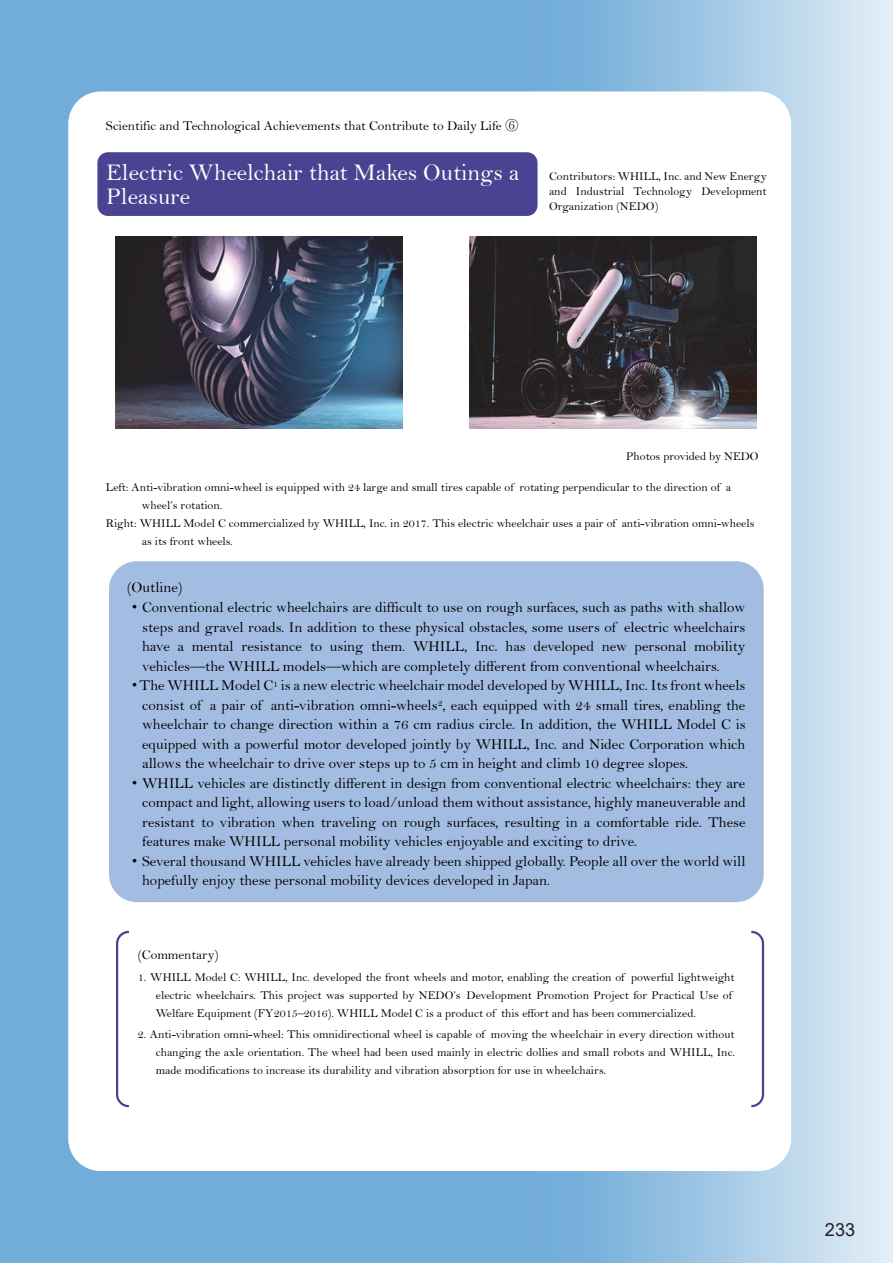
<style>
.page{position:relative;width:893px;height:1263px;background:#fff}
.page>*{position:absolute;margin:0;border:0;box-sizing:border-box;transform-origin:0 0}
.t1{font:24px/24px "Bell";color:#fff}
.t2{font:18px "Arial";color:#231f20}
.t3{font:15px "Bell";color:#000}
.t4{font:13.5px "Bell";color:#000}
.t5{font:12px/18px "Bell";color:#000;text-align:justify}
.s1{font-family:"MS Mincho"}
.s2{font-family:"HG Maru Gothic MPRO"}
</style>
<div class="page">
<img style="left:115px;top:237px;width:287px;height:191px">
<img style="left:470px;top:237px;width:287px;height:191px">
<div style="left:109px;top:561px;width:655px;height:341px;background:#a3bce1;border-radius:28px"></div>
<svg style="left:116px;top:930px;width:13px;height:178px"></svg>
<svg style="left:751px;top:930px;width:14px;height:178px"></svg>
<div style="left:97px;top:152px;width:440px;height:64px;background:#4a4391;border-radius:11px"></div>
<p class="t4" style="left:106px;top:117px;width:414px">Scientific and Technological Achievements that Contribute to Daily Life <span class="s1">⑥</span></p>
<p class="t1" style="left:106px;top:161px;width:415px">Electric Wheelchair that Makes Outings a<br>Pleasure</p>
<p class="t5" style="left:549px;top:169px;width:219px;line-height:15px">Contributors: WHILL, Inc. and New Energy and Industrial Technology Development Organization (NEDO)</p>
<p class="t5" style="left:626px;top:447px;width:134px">Photos provided by NEDO</p>
<p class="t5" style="left:106px;top:478px;width:627px">Left: Anti-vibration omni-wheel is equipped with 24 large and small tires capable of rotating perpendicular to the direction of a</p>
<p class="t5" style="left:142px;top:496px;width:82px">wheel’s rotation.</p>
<p class="t5" style="left:106px;top:514px;width:650px">Right: WHILL Model C commercialized by WHILL, Inc. in 2017. This electric wheelchair uses a pair of anti-vibration omni-wheels</p>
<p class="t5" style="left:142px;top:532px;width:92px">as its front wheels.</p>
<p class="t3" style="left:127px;top:578px;width:57px">(Outline)</p>
<p class="t3" style="left:127px;top:598px;width:620px"><span class="s2">・</span>Conventional electric wheelchairs are difficult to use on rough surfaces, such as paths with shallow</p>
<p class="t3" style="left:142px;top:618px;width:605px">steps and gravel roads. In addition to these physical obstacles, some users of electric wheelchairs</p>
<p class="t3" style="left:142px;top:638px;width:605px">have a mental resistance to using them. WHILL, Inc. has developed new personal mobility</p>
<p class="t3" style="left:142px;top:657px;width:579px">vehicles—the WHILL models—which are completely different from conventional wheelchairs.</p>
<p class="t3" style="left:127px;top:677px;width:620px"><span class="s2">・</span>The WHILL Model C<sup>1</sup> is a new electric wheelchair model developed by WHILL, Inc. Its front wheels</p>
<p class="t3" style="left:142px;top:696px;width:605px">consist of a pair of anti-vibration omni-wheels<sup>2</sup>, each equipped with 24 small tires, enabling the</p>
<p class="t3" style="left:142px;top:715px;width:605px">wheelchair to change direction within a 76 cm radius circle. In addition, the WHILL Model C is</p>
<p class="t3" style="left:142px;top:735px;width:605px">equipped with a powerful motor developed jointly by WHILL, Inc. and Nidec Corporation which</p>
<p class="t3" style="left:142px;top:755px;width:547px">allows the wheelchair to drive over steps up to 5 cm in height and climb 10 degree slopes.</p>
<p class="t3" style="left:127px;top:774px;width:620px"><span class="s2">・</span>WHILL vehicles are distinctly different in design from conventional electric wheelchairs: they are</p>
<p class="t3" style="left:142px;top:793px;width:605px">compact and light, allowing users to load/unload them without assistance, highly maneuverable and</p>
<p class="t3" style="left:142px;top:813px;width:605px">resistant to vibration when traveling on rough surfaces, resulting in a comfortable ride. These</p>
<p class="t3" style="left:142px;top:832px;width:496px">features make WHILL personal mobility vehicles enjoyable and exciting to drive.</p>
<p class="t3" style="left:127px;top:852px;width:620px"><span class="s2">・</span>Several thousand WHILL vehicles have already been shipped globally. People all over the world will</p>
<p class="t3" style="left:142px;top:871px;width:410px">hopefully enjoy these personal mobility devices developed in Japan.</p>
<p class="t4" style="left:138px;top:947px;width:82px">(Commentary)</p>
<p class="t5" style="left:156px;top:968px;width:580px;text-align:left;text-indent:-18px">1. WHILL Model C: WHILL, Inc. developed the front wheels and motor, enabling the creation of powerful lightweight electric wheelchairs. This project was supported by NEDO’s Development Promotion Project for Practical Use of<br>Welfare Equipment (FY2015–2016). WHILL Model C is a product of this effort and has been commercialized.</p>
<p class="t5" style="left:156px;top:1025px;width:581px;text-indent:-18px">2. Anti-vibration omni-wheel: This omnidirectional wheel is capable of moving the wheelchair in every direction without changing the axle orientation. The wheel had been used mainly in electric dollies and small robots and WHILL, Inc. made modifications to increase its durability and vibration absorption for use in wheelchairs.</p>
<p class="t2" style="left:825px;top:1217px;width:32px">233</p>
</div>
